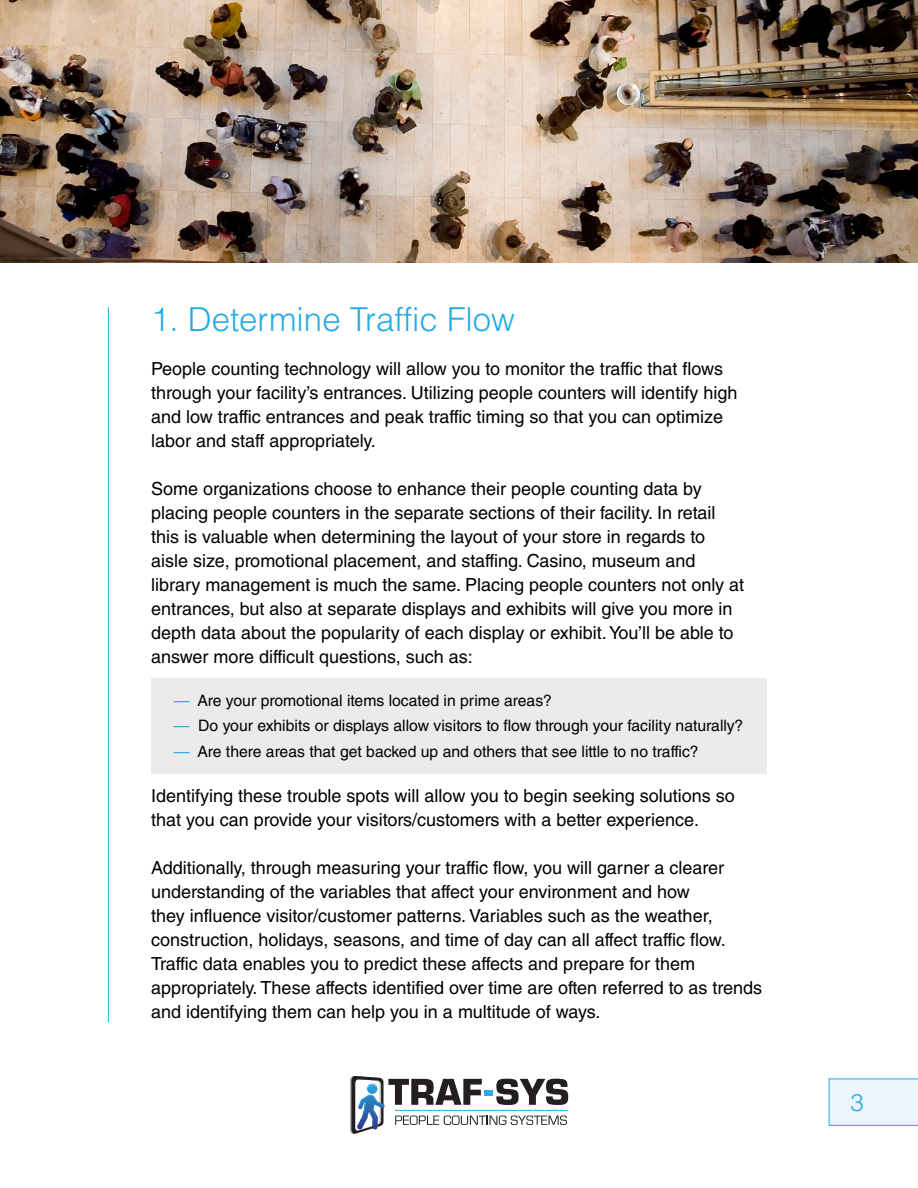
<style>
.page{position:relative;width:918px;height:1188px;background:#fff}
.page>*{position:absolute;margin:0;border:0;box-sizing:border-box;transform-origin:0 0}
.t1{font:300 33px "Helvetica LT Std";color:#24abe2}
.t2{font:300 24px "Helvetica LT Std";color:#24abe2}
.t3{font:18px/24px "Helvetica LT Std";color:#000}
.t4{font:15.75px "Helvetica LT Std";color:#000}
.s1{color:#24abe2}
</style>
<div class="page">
<div style="left:151px;top:678px;width:616px;height:95px;background:#ebebec"></div>
<svg style="left:829px;top:1079px;width:89px;height:47px;background:#e5f1fa"></svg>
<hr style="left:108px;top:307px;width:1px;height:715px;background:#24abe2">
<svg style="left:350px;top:1076px;width:218px;height:58px"></svg>
<hr style="left:395px;top:1110px;width:173px;height:1px;background:#2aabe2">
<img style="left:0;top:0;width:918px;height:262px">
<h1 class="t1" style="left:151px;top:299px;width:365px">1. Determine Traffic Flow</h1>
<p class="t3" style="left:151px;top:357px;width:588px">People counting technology will allow you to monitor the traffic that flows through your facility’s entrances. Utilizing people counters will identify high and low traffic entrances and peak traffic timing so that you can optimize labor and staff appropriately.</p>
<p class="t3" style="left:151px;top:477px;width:595px">Some organizations choose to enhance their people counting data by placing people counters in the separate sections of their facility. In retail this is valuable when determining the layout of your store in regards to aisle size, promotional placement, and staffing. Casino, museum and library management is much the same. Placing people counters not only at entrances, but also at separate displays and exhibits will give you more in depth data about the popularity of each display or exhibit. You’ll be able to answer more difficult questions, such as:</p>
<p class="t4" style="left:174px;top:691px;width:380px"><span class="s1">—</span> Are your promotional items located in prime areas?</p>
<p class="t4" style="left:174px;top:716px;width:571px"><span class="s1">—</span> Do your exhibits or displays allow visitors to flow through your facility naturally?</p>
<p class="t4" style="left:174px;top:742px;width:527px"><span class="s1">—</span> Are there areas that get backed up and others that see little to no traffic?</p>
<p class="t3" style="left:151px;top:784px;width:585px">Identifying these trouble spots will allow you to begin seeking solutions so that you can provide your visitors/customers with a better experience.</p>
<p class="t3" style="left:151px;top:856px;width:613px">Additionally, through measuring your traffic flow, you will garner a clearer understanding of the variables that affect your environment and how<br>they influence visitor/customer patterns. Variables such as the weather, construction, holidays, seasons, and time of day can all affect traffic flow.<br>Traffic data enables you to predict these affects and prepare for them appropriately. These affects identified over time are often referred to as trends and identifying them can help you in a multitude of ways.</p>
<h2 class="t2" style="left:851px;top:1087px;width:15px">3</h2>
</div>
